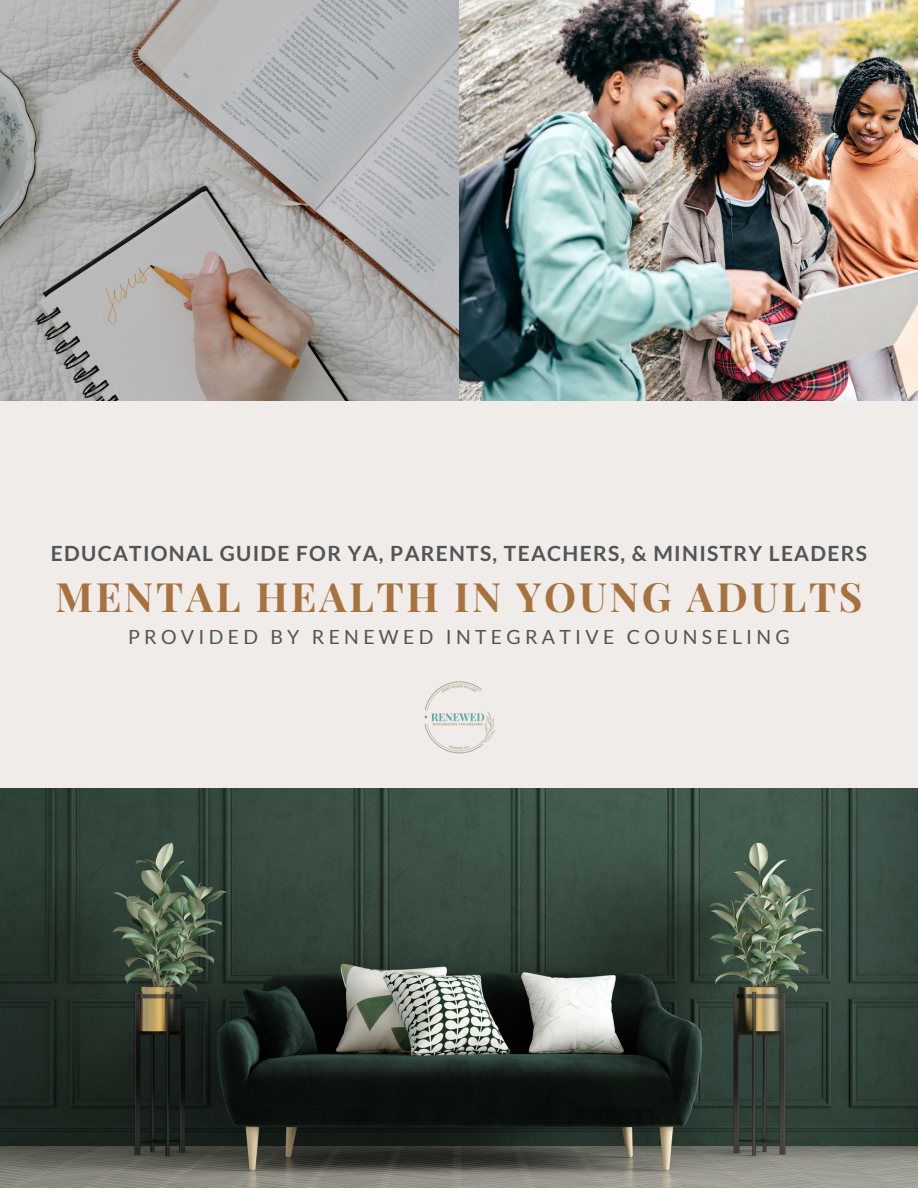
<style>
.page{position:relative;width:918px;height:1188px;background:#fff}
.page>*{position:absolute;margin:0;border:0;box-sizing:border-box;transform-origin:0 0}
.t1{font:700 40.5px "Playfair Display";letter-spacing:.07em;color:#a8723f}
.t2{font:700 21px "Lato";letter-spacing:.06em;color:#545454}
.t3{font:19.5px "Lato";letter-spacing:.22em;color:#545454}
</style>
<div class="page">
<img style="left:0;top:788px;width:918px;height:400px">
<img style="left:0;top:0;width:918px;height:400px">
<div style="left:0;top:401px;width:918px;height:387px;background:#efecea"></div>
<img style="left:424px;top:681px;width:72px;height:73px">
<p class="t2" style="left:51px;top:541px;width:818px">EDUCATIONAL GUIDE FOR YA, PARENTS, TEACHERS, &amp; MINISTRY LEADERS</p>
<p class="t1" style="left:55px;top:569px;width:809px">MENTAL HEALTH IN YOUNG ADULTS</p>
<p class="t3" style="left:128px;top:625px;width:663px">PROVIDED BY RENEWED INTEGRATIVE COUNSELING</p>
</div>
